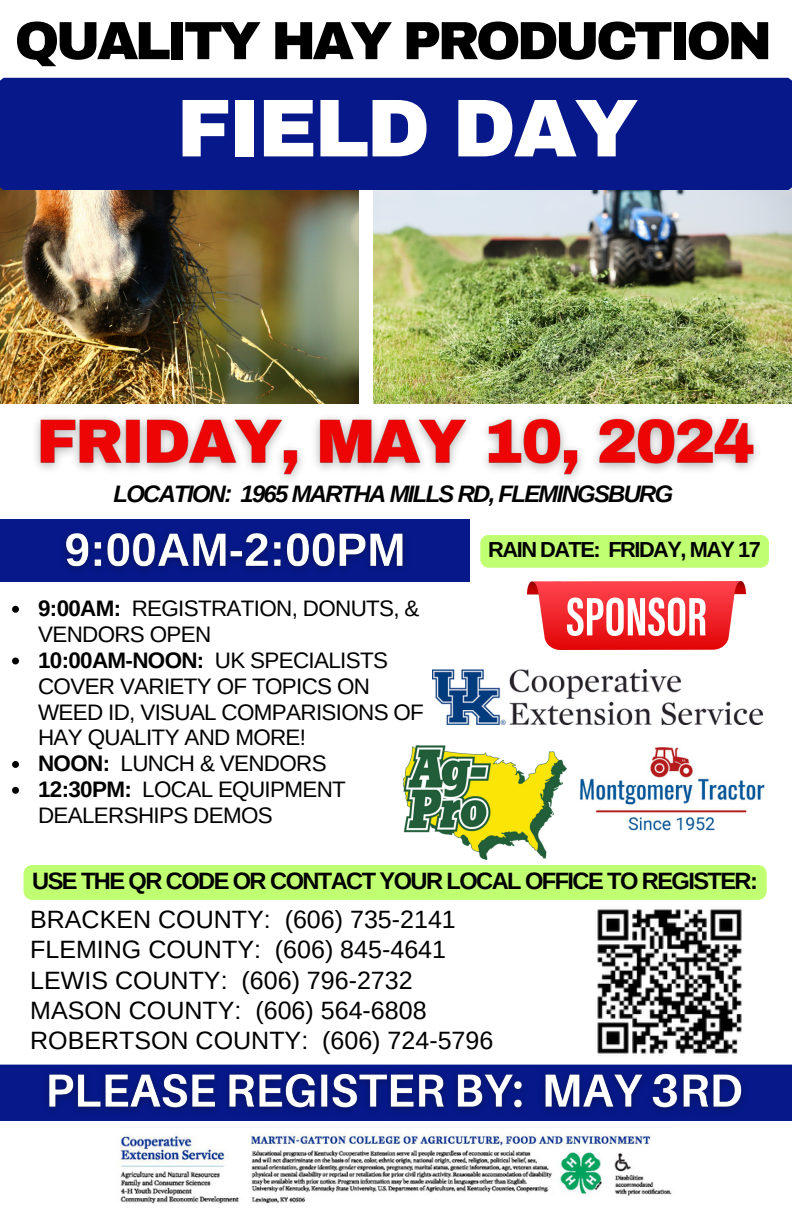
<style>
.page{position:relative;width:792px;height:1224px;background:#fff}
.page>*{position:absolute;margin:0;border:0;box-sizing:border-box;transform-origin:0 0}
.t1{font:900 82px "Archivo";letter-spacing:-.03em;color:#fff}
.t2{font:900 53.8px "Archivo";letter-spacing:-.07em;color:#000}
.t3{font:25px/30.2px "Arimo";color:#000}
.t4{font:italic 700 23.8px "Arimo";letter-spacing:-.07em;color:#000}
.t5{font:700 23.6px "Arimo";letter-spacing:-.065em;color:#000}
.t6{font:22.4px/25.8px "Arimo";letter-spacing:-.03em;color:#000}
.t7{font:700 21.8px "Arimo";letter-spacing:-.07em;color:#000}
.s1{font-weight:700}
</style>
<div class="page">
<img style="left:0;top:190px;width:359px;height:213px">
<img style="left:374px;top:190px;width:418px;height:213px">
<div style="left:0;top:78px;width:792px;height:112px;background:#07198a"></div>
<img style="left:120px;top:1132px;width:552px;height:72px">
<img style="left:597px;top:909px;width:145px;height:145px">
<div style="left:0;top:1065px;width:792px;height:56px;background:#07198a"></div>
<img style="left:579px;top:747px;width:186px;height:84px">
<img style="left:433px;top:669px;width:330px;height:56px">
<img style="left:403px;top:746px;width:164px;height:114px">
<img style="left:528px;top:582px;width:217px;height:67px">
<div style="left:0;top:520px;width:470px;height:62px;background:#07198a"></div>
<img style="left:35px;top:417px;width:722px;height:63px">
<svg style="left:12px;top:606px;width:7px;height:7px"></svg>
<svg style="left:12px;top:658px;width:7px;height:6px"></svg>
<svg style="left:12px;top:761px;width:7px;height:7px"></svg>
<svg style="left:12px;top:787px;width:7px;height:7px"></svg>
<img style="left:36px;top:1064px;width:720px;height:57px">
<div style="left:24px;top:865px;width:743px;height:35px;background:#c1ff72"></div>
<img style="left:51px;top:519px;width:369px;height:51px">
<div style="left:480px;top:535px;width:289px;height:33px;background:#c1ff72;border-radius:8px"></div>
<p class="t2" style="left:15px;top:12px;width:759px">QUALITY HAY PRODUCTION</p>
<p class="t1" style="left:177px;top:84px;width:463px">FIELD DAY</p>
<p class="t4" style="left:113px;top:481px;width:561px">LOCATION: 1965 MARTHA MILLS RD, FLEMINGSBURG</p>
<p class="t7" style="left:488px;top:538px;width:274px">RAIN DATE: FRIDAY, MAY 17</p>
<p class="t6" style="left:38px;top:595px;width:383px"><span class="s1">9:00AM:</span> REGISTRATION, DONUTS, &amp;<br>VENDORS OPEN</p>
<p class="t6" style="left:38px;top:647px;width:387px"><span class="s1">10:00AM-NOON:</span> UK SPECIALISTS<br>COVER VARIETY OF TOPICS ON<br>WEED ID, VISUAL COMPARISIONS OF<br>HAY QUALITY AND MORE!</p>
<p class="t6" style="left:38px;top:751px;width:290px"><span class="s1">NOON:</span> LUNCH &amp; VENDORS</p>
<p class="t6" style="left:38px;top:777px;width:309px"><span class="s1">12:30PM:</span> LOCAL EQUIPMENT<br>DEALERSHIPS DEMOS</p>
<h5 class="t5" style="left:32px;top:868px;width:727px">USE THE QR CODE OR CONTACT YOUR LOCAL OFFICE TO REGISTER:</h5>
<h6 class="t3" style="left:30px;top:904px;width:465px">BRACKEN COUNTY: (606) 735-2141<br>FLEMING COUNTY: (606) 845-4641<br>LEWIS COUNTY: (606) 796-2732<br>MASON COUNTY: (606) 564-6808<br>ROBERTSON COUNTY: (606) 724-5796</h6>
</div>
